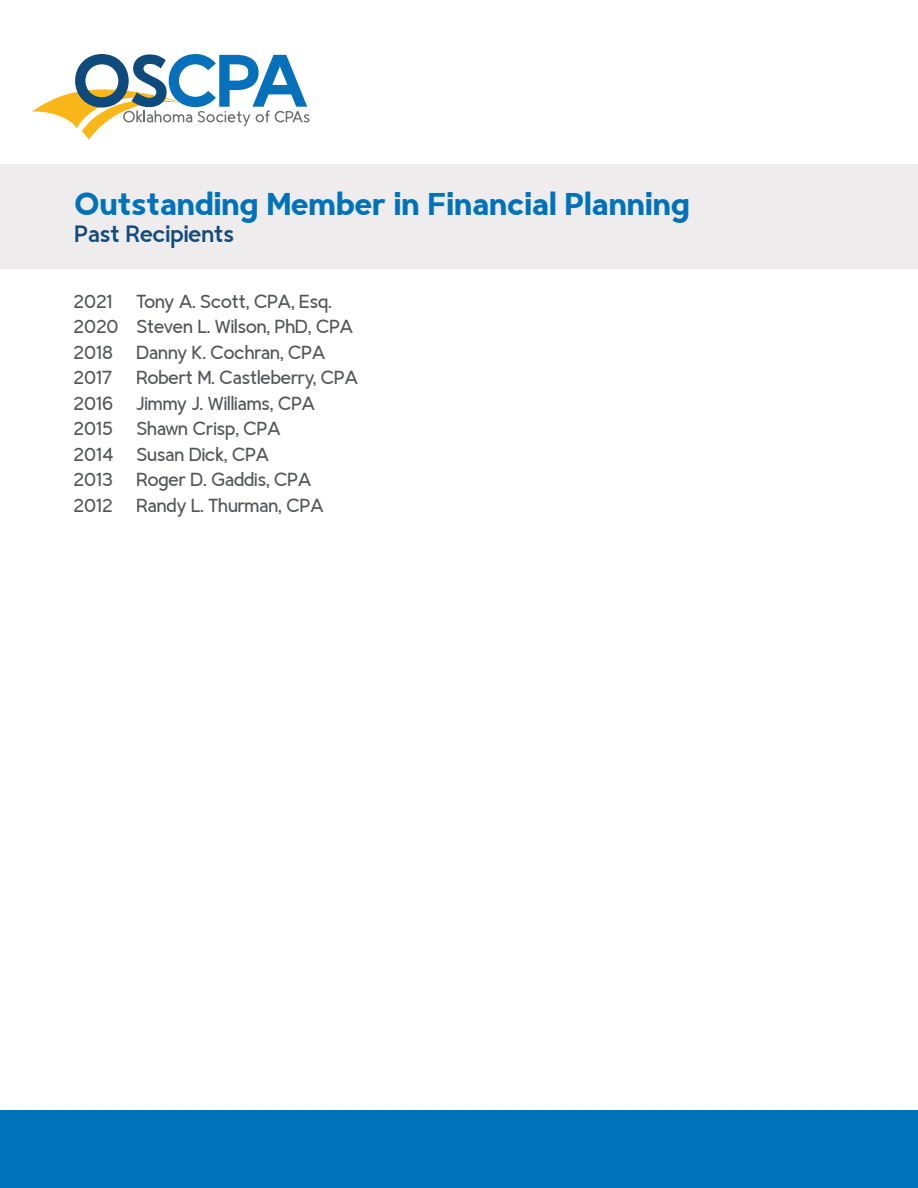
<style>
.page{position:relative;width:918px;height:1188px;background:#fff}
.page>*{position:absolute;margin:0;border:0;box-sizing:border-box;transform-origin:0 0}
.t1{font:700 30px "Triomphe";color:#0072ba}
.t2{font:22.5px "Triomphe";color:#124b7d}
.t3{font:300 18px "Triomphe";color:#54555a}
</style>
<div class="page">
<div style="left:0;top:1110px;width:918px;height:78px;background:#0072ba"></div>
<div style="left:0;top:164px;width:918px;height:105px;background:#efecee"></div>
<svg style="left:32px;top:54px;width:278px;height:86px"></svg>
<p class="t1" style="left:74px;top:177px;width:617px">Outstanding Member in Financial Planning</p>
<p class="t2" style="left:74px;top:214px;width:161px">Past Recipients</p>
<p class="t3" style="left:74px;top:285px;width:41px">2021</p>
<p class="t3" style="left:136px;top:285px;width:196px">Tony A. Scott, CPA, Esq.</p>
<p class="t3" style="left:74px;top:311px;width:281px">2020 Steven L. Wilson, PhD, CPA</p>
<p class="t3" style="left:74px;top:336px;width:41px">2018</p>
<p class="t3" style="left:136px;top:336px;width:190px">Danny K. Cochran, CPA</p>
<p class="t3" style="left:74px;top:362px;width:40px">2017</p>
<p class="t3" style="left:136px;top:362px;width:223px">Robert M. Castleberry, CPA</p>
<p class="t3" style="left:74px;top:387px;width:41px">2016</p>
<p class="t3" style="left:136px;top:387px;width:180px">Jimmy J. Williams, CPA</p>
<p class="t3" style="left:74px;top:413px;width:41px">2015</p>
<p class="t3" style="left:136px;top:413px;width:146px">Shawn Crisp, CPA</p>
<p class="t3" style="left:74px;top:438px;width:42px">2014</p>
<p class="t3" style="left:136px;top:438px;width:134px">Susan Dick, CPA</p>
<p class="t3" style="left:74px;top:464px;width:41px">2013</p>
<p class="t3" style="left:136px;top:464px;width:176px">Roger D. Gaddis, CPA</p>
<p class="t3" style="left:74px;top:489px;width:41px">2012</p>
<p class="t3" style="left:136px;top:489px;width:188px">Randy L. Thurman, CPA</p>
</div>
